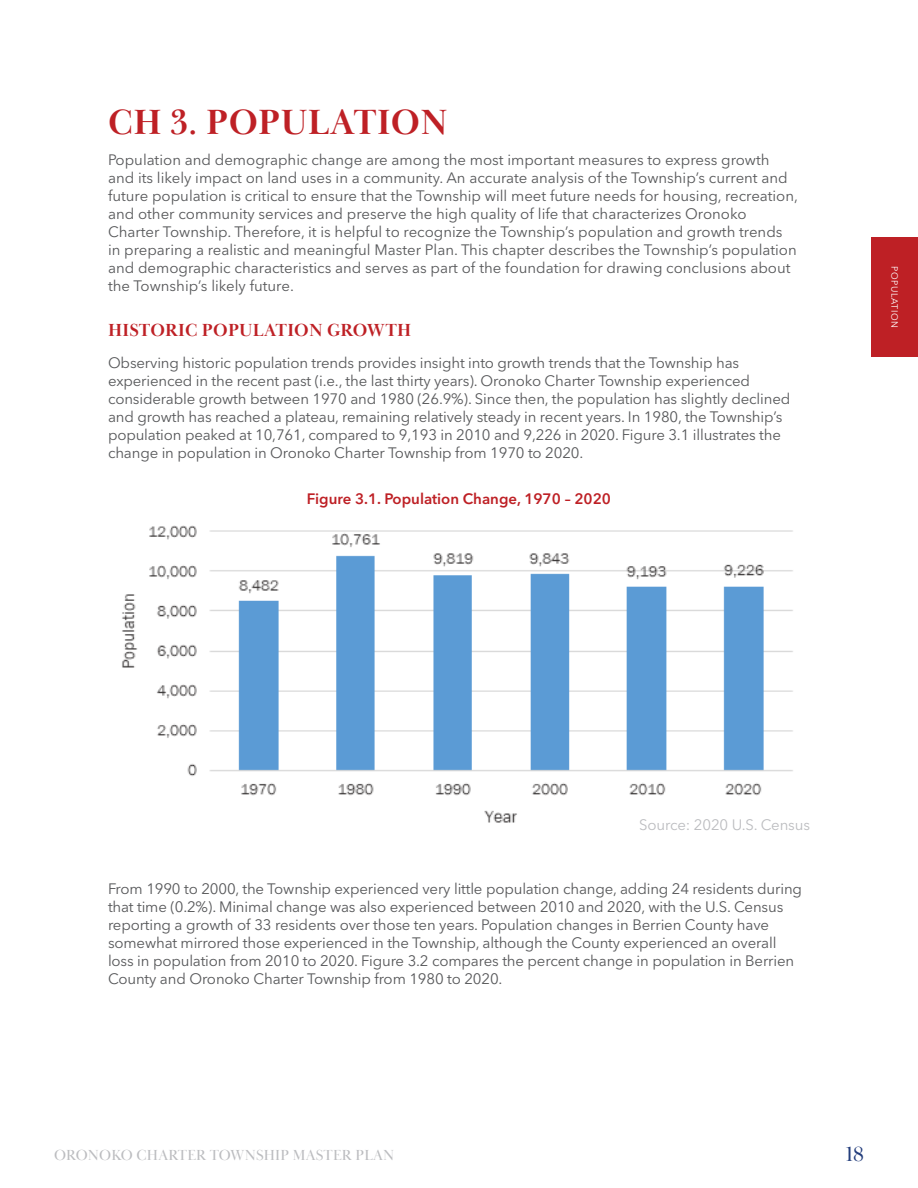
<style>
.page{position:relative;width:918px;height:1188px;background:#fff}
.page>*{position:absolute;margin:0;border:0;box-sizing:border-box;transform-origin:0 0}
.Body{font:700 36px "Baskerville Display PT";letter-spacing:.01em;color:#be2025}
.t1{font:21px "Baskerville Display PT";color:#223c7b}
.Subtitle{font:700 18px "Baskerville Display PT";letter-spacing:.01em;color:#be2025}
.Body-2{font:15px/18px "Avenir Next LT Pro";letter-spacing:-.01em;color:#57585a}
.t2{font:600 15px "Avenir Next LT Pro";color:#be2025}
.t3{font:15px "Baskerville Display PT";letter-spacing:.01em;color:#bcbdc0}
.Body-3{font:15px "Avenir Next LT Pro";letter-spacing:-.01em;color:#bcbdc0}
.t4{font:9px "Avenir Next LT Pro";letter-spacing:.06em;color:#fff}
</style>
<div class="page">
<div style="left:872px;top:238px;width:46px;height:118px;background:#be2025"></div>
<img style="left:122px;top:525px;width:671px;height:298px">
<p class="Body" style="left:108px;top:100px;width:341px">CH 3. POPULATION</p>
<p class="Body-2" style="left:108px;top:151px;width:692px">Population and demographic change are among the most important measures to express growth and its likely impact on land uses in a community. An accurate analysis of the Township’s current and future population is critical to ensure that the Township will meet future needs for housing, recreation, and other community services and preserve the high quality of life that characterizes Oronoko Charter Township. Therefore, it is helpful to recognize the Township’s population and growth trends in preparing a realistic and meaningful Master Plan. This chapter describes the Township’s population and demographic characteristics and serves as part of the foundation for drawing conclusions about the Township’s likely future.</p>
<p class="Subtitle" style="left:108px;top:320px;width:305px">HISTORIC POPULATION GROWTH</p>
<p class="Body-2" style="left:108px;top:353px;width:684px">Observing historic population trends provides insight into growth trends that the Township has experienced in the recent past (i.e., the last thirty years). Oronoko Charter Township experienced considerable growth between 1970 and 1980 (26.9%). Since then, the population has slightly declined and growth has reached a plateau, remaining relatively steady in recent years. In 1980, the Township’s population peaked at 10,761, compared to 9,193 in 2010 and 9,226 in 2020. Figure 3.1 illustrates the change in population in Oronoko Charter Township from 1970 to 2020.</p>
<p class="t2" style="left:307px;top:490px;width:306px">Figure 3.1. Population Change, 1970 – 2020</p>
<p class="t4" style="left:900px;top:266px;width:63px;rotate:90deg">POPULATION</p>
<p class="Body-3" style="left:639px;top:816px;width:172px">Source: 2020 U.S. Census</p>
<p class="Body-2" style="left:108px;top:880px;width:696px">From 1990 to 2000, the Township experienced very little population change, adding 24 residents during that time (0.2%). Minimal change was also experienced between 2010 and 2020, with the U.S. Census reporting a growth of 33 residents over those ten years. Population changes in Berrien County have somewhat mirrored those experienced in the Township, although the County experienced an overall loss in population from 2010 to 2020. Figure 3.2 compares the percent change in population in Berrien County and Oronoko Charter Township from 1980 to 2020.</p>
<p class="t3" style="left:54px;top:1146px;width:342px">ORONOKO CHARTER TOWNSHIP MASTER PLAN</p>
<h2 class="t1" style="left:845px;top:1142px;width:20px">18</h2>
</div>
